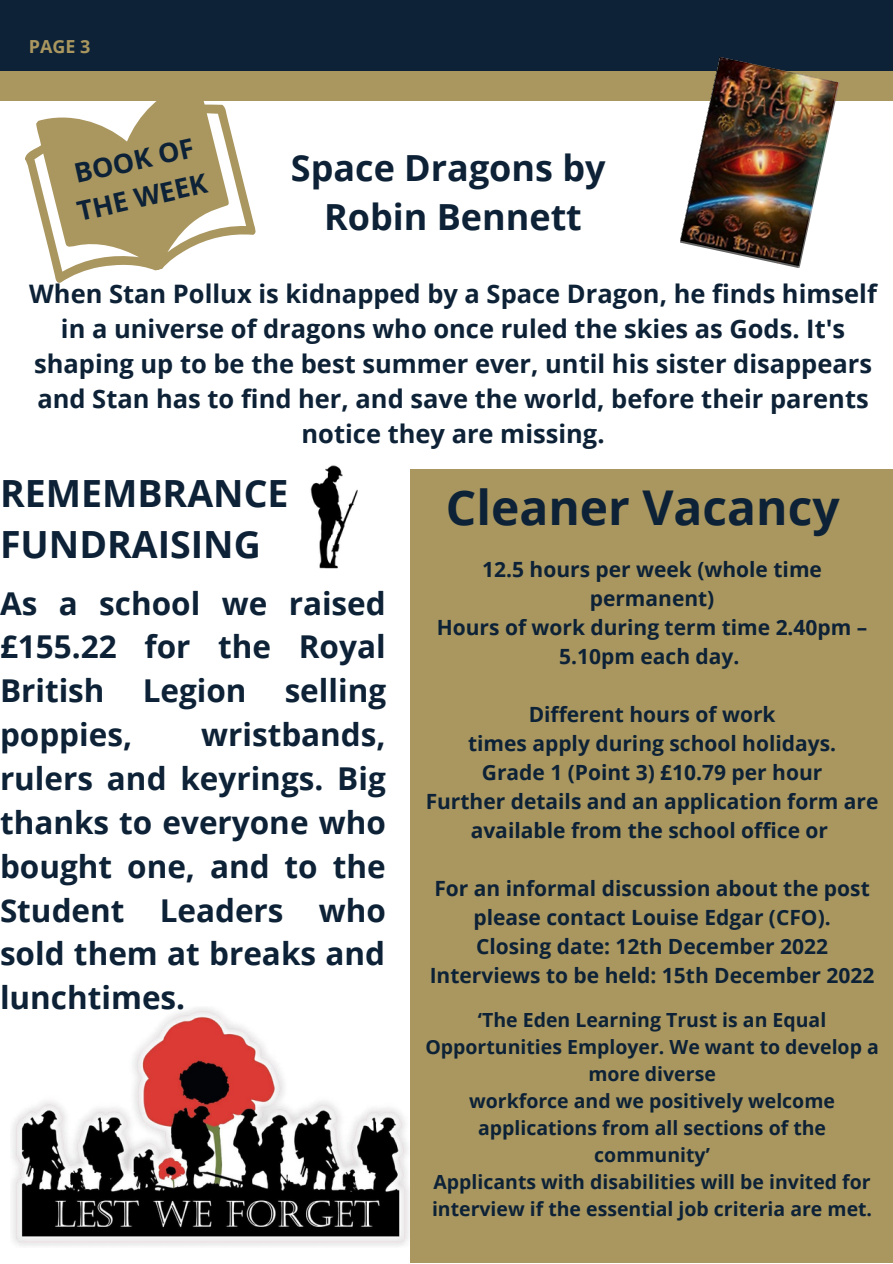
<style>
.page{position:relative;width:893px;height:1264px;background:#fff}
.page>*{position:absolute;margin:0;border:0;box-sizing:border-box;transform-origin:0 0}
.t1{font:700 48px "Open Sans";color:#0d2236}
.t2{font:700 37.5px/51.8px "Open Sans";color:#0d2236}
.t3{font:700 36px/49.5px "Open Sans";color:#0d2236;text-align:center}
.t4{font:700 31.5px/43.8px "Open Sans";color:#0d2236;text-align:justify}
.t5{font:700 26.85px/37.7px "Open Sans";color:#0d2236}
.t6{font:700 25.5px/34.8px "Open Sans";color:#0d2236;text-align:center}
.t7{font:700 21px/29px "Open Sans";color:#0d2236;text-align:center}
.t8{font:700 19.5px/27px "Open Sans";color:#0d2236;text-align:center}
.t9{font:700 18px "Open Sans";color:#aa9760}
</style>
<div class="page">
<div style="left:0;top:0;width:892px;height:1262px;background:#0d2236"></div>
<div style="left:0;top:86px;width:892px;height:1176px;background:#fff"></div>
<div style="left:0;top:72px;width:892px;height:29px;background:#aa9760"></div>
<svg style="left:25px;top:101px;width:231px;height:182px;fill:#aa9760"></svg>
<img style="left:679px;top:57px;width:160px;height:211px">
<img style="left:12px;top:1006px;width:399px;height:240px">
<img style="left:310px;top:465px;width:48px;height:104px">
<div style="left:411px;top:470px;width:481px;height:792px;background:#aa9760"></div>
<p class="t9" style="left:29px;top:34px;width:63px">PAGE 3</p>
<p class="t5" style="left:65px;top:156px;width:134px;rotate:-13deg">BOOK OF<br>THE WEEK</p>
<h3 class="t3" style="left:291px;top:142px;width:316px">Space Dragons by<br>Robin Bennett</h3>
<p class="t6" style="left:29px;top:276px;width:849px">When Stan Pollux is kidnapped by a Space Dragon, he finds himself in a universe of dragons who once ruled the skies as Gods. It's shaping up to be the best summer ever, until his sister disappears and Stan has to find her, and save the world, before their parents notice they are missing.</p>
<h2 class="t2" style="left:0;top:466px;width:290px">REMEMBRANCE<br>FUNDRAISING</h2>
<h3 class="t4" style="left:0;top:580px;width:387px">As a school we raised £155.22 for the Royal British Legion selling poppies,</h3>
<h3 class="t4" style="left:0;top:712px;width:387px;text-indent:201px">wristbands, rulers and keyrings. Big thanks to everyone who bought one, and to the Student Leaders who sold them at breaks and lunchtimes.</h3>
<h1 class="t1" style="left:446px;top:474px;width:395px">Cleaner Vacancy</h1>
<p class="t7" style="left:437px;top:555px;width:432px">12.5 hours per week (whole time permanent)<br>Hours of work during term time 2.40pm –<br>5.10pm each day.</p>
<p class="t7" style="left:425px;top:699px;width:454px">Different hours of work<br>times apply during school holidays.<br>Grade 1 (Point 3) £10.79 per hour<br>Further details and an application form are available from the school office or</p>
<p class="t7" style="left:429px;top:873px;width:446px">For an informal discussion about the post please contact Louise Edgar (CFO).<br>Closing date: 12th December 2022<br>Interviews to be held: 15th December 2022</p>
<p class="t8" style="left:425px;top:1006px;width:455px">‘The Eden Learning Trust is an Equal Opportunities Employer. We want to develop a more diverse<br>workforce and we positively welcome applications from all sections of the community’<br>Applicants with disabilities will be invited for interview if the essential job criteria are met.</p>
</div>
